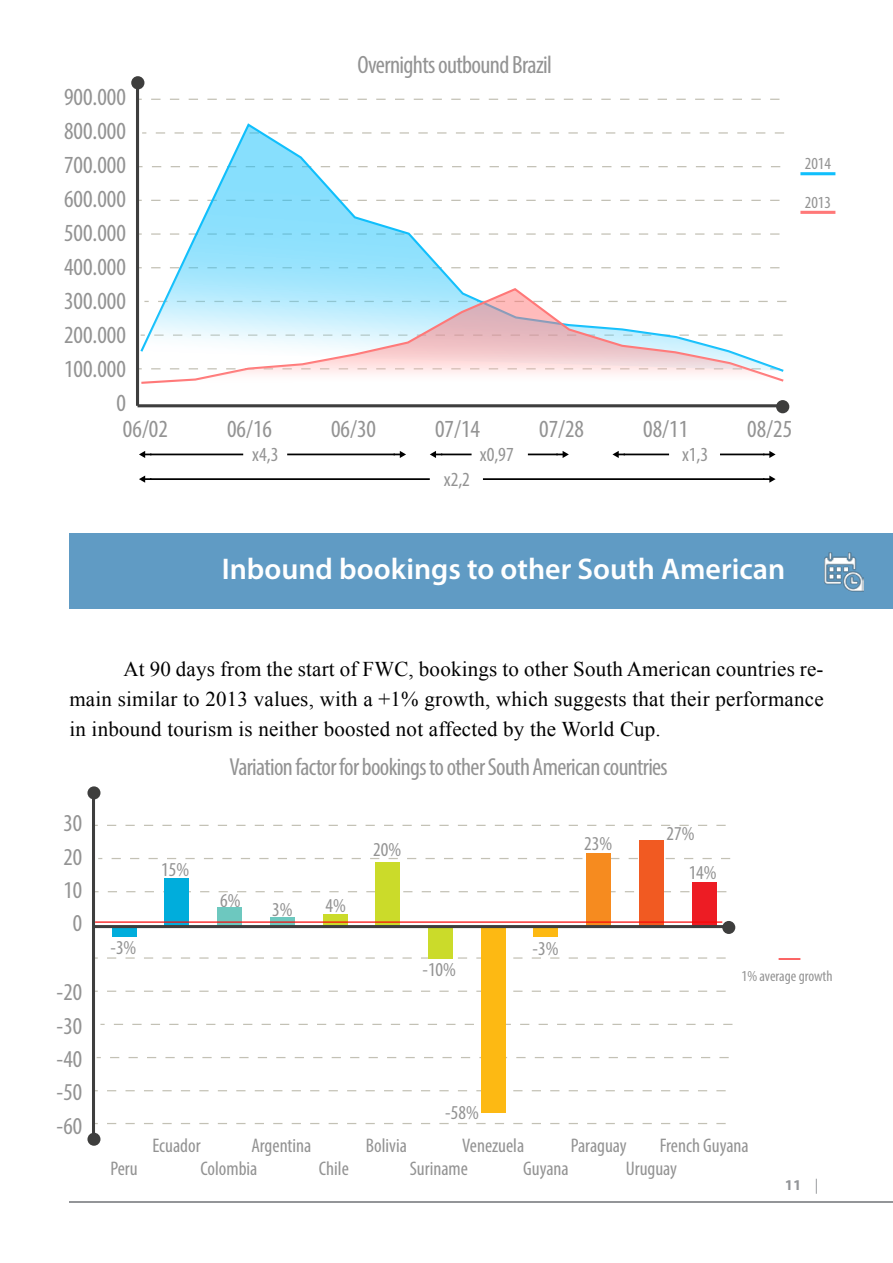
<style>
.page{position:relative;width:893px;height:1263px;background:#fff}
.page>*{position:absolute;margin:0;border:0;box-sizing:border-box;transform-origin:0 0}
.t1{font:600 30px "Myriad Pro";color:#fff}
.t2{font:condensed 25.05px "Myriad Pro";letter-spacing:-.025em;color:#939393}
.t3{font:condensed 24.75px/33.9px "Myriad Pro";color:#939393;text-align:right}
.t4{font:condensed 24.75px "Myriad Pro";letter-spacing:-.025em;color:#939393}
.t5{font:condensed 24.3px/33.5px "Myriad Pro";color:#939393;text-align:center}
.t6{font:21px/30px "Times New Roman";letter-spacing:.01em;color:#000;text-align:justify}
.t7{font:condensed 20.1px "Myriad Pro";color:#939393}
.t8{font:condensed 19.8px/38.5px "Myriad Pro";color:#939393}
.t9{font:condensed 16.95px "Myriad Pro";color:#939393}
.t10{font:condensed 15.15px "Myriad Pro";color:#939393}
.t11{font:700 15px "Myriad Pro";color:#939598}
.s1{font-weight:400}
</style>
<div class="page">
<hr style="left:69px;top:1201px;width:824px;height:2px;background:#939598">
<div style="left:69px;top:534px;width:824px;height:75px;background:#609bc4"></div>
<img style="left:824px;top:552px;width:40px;height:39px">
<svg style="left:95px;top:1090px;width:631px;height:1px"></svg>
<svg style="left:97px;top:1057px;width:632px;height:1px"></svg>
<svg style="left:100px;top:1024px;width:632px;height:1px"></svg>
<svg style="left:95px;top:990px;width:631px;height:2px"></svg>
<svg style="left:95px;top:957px;width:631px;height:2px"></svg>
<svg style="left:95px;top:1123px;width:631px;height:1px"></svg>
<svg style="left:95px;top:891px;width:631px;height:1px"></svg>
<svg style="left:98px;top:858px;width:632px;height:1px"></svg>
<svg style="left:95px;top:825px;width:631px;height:1px"></svg>
<div style="left:87px;top:786px;width:13px;height:13px;background:#3e3e3d;border-radius:50%"></div>
<div style="left:87px;top:1133px;width:13px;height:13px;background:#3e3e3d;border-radius:50%"></div>
<div style="left:722px;top:921px;width:13px;height:13px;background:#3e3e3d;border-radius:50%"></div>
<div style="left:692px;top:882px;width:25px;height:45px;background:#ed1c24"></div>
<div style="left:639px;top:840px;width:25px;height:87px;background:#f15a22"></div>
<div style="left:586px;top:853px;width:25px;height:74px;background:#f68b1f"></div>
<div style="left:534px;top:927px;width:24px;height:9px;background:#fdb913"></div>
<div style="left:481px;top:927px;width:25px;height:186px;background:#fdb913"></div>
<div style="left:428px;top:927px;width:25px;height:32px;background:#cbdb2a"></div>
<div style="left:375px;top:863px;width:25px;height:64px;background:#cbdb2a"></div>
<div style="left:323px;top:914px;width:24px;height:13px;background:#cbdb2a"></div>
<div style="left:270px;top:917px;width:25px;height:10px;background:#6dc8bf"></div>
<div style="left:217px;top:908px;width:25px;height:19px;background:#6dc8bf"></div>
<div style="left:164px;top:879px;width:25px;height:48px;background:#00addc"></div>
<div style="left:112px;top:927px;width:24px;height:9px;background:#00addc"></div>
<hr style="left:94px;top:925px;width:634px;height:3px;background:#3e3e3e">
<hr style="left:92px;top:793px;width:3px;height:346px;background:#3e3e3e">
<hr style="left:95px;top:921px;width:627px;height:2px;background:#f90606">
<svg style="left:779px;top:958px;width:21px;height:1px"></svg>
<svg style="left:139px;top:99px;width:640px;height:1px"></svg>
<hr style="left:138px;top:404px;width:644px;height:3px;background:#3e3e3e">
<hr style="left:136px;top:83px;width:3px;height:323px;background:#3e3e3e">
<div style="left:131px;top:76px;width:13px;height:13px;background:#3e3e3d;border-radius:50%"></div>
<div style="left:776px;top:400px;width:13px;height:13px;background:#3e3e3d;border-radius:50%"></div>
<hr style="left:800px;top:172px;width:35px;height:3px;background:#10bffc">
<hr style="left:800px;top:211px;width:35px;height:3px;background:#ff7878">
<svg style="left:394px;top:451px;width:12px;height:7px"></svg>
<svg style="left:139px;top:451px;width:12px;height:7px"></svg>
<svg style="left:139px;top:475px;width:11px;height:8px"></svg>
<svg style="left:556px;top:451px;width:13px;height:7px"></svg>
<svg style="left:430px;top:451px;width:12px;height:7px"></svg>
<svg style="left:763px;top:451px;width:13px;height:7px"></svg>
<svg style="left:764px;top:475px;width:12px;height:8px"></svg>
<svg style="left:612px;top:451px;width:13px;height:7px"></svg>
<hr style="left:287px;top:454px;width:108px;height:1px;background:#000">
<hr style="left:150px;top:454px;width:93px;height:1px;background:#000">
<hr style="left:150px;top:478px;width:280px;height:2px;background:#000">
<hr style="left:528px;top:454px;width:30px;height:1px;background:#000">
<hr style="left:441px;top:454px;width:31px;height:1px;background:#000">
<hr style="left:720px;top:454px;width:44px;height:1px;background:#000">
<hr style="left:483px;top:478px;width:281px;height:2px;background:#000">
<hr style="left:624px;top:454px;width:45px;height:1px;background:#000">
<svg style="left:141px;top:125px;width:642px;height:162px"></svg>
<svg style="left:139px;top:287px;width:647px;height:98px"></svg>
<svg style="left:141px;top:289px;width:642px;height:94px"></svg>
<p class="t3" style="left:64px;top:80px;width:63px;text-align:justify">900.000<br>800.000<br>700.000<br>600.000<br>500.000</p>
<p class="t3" style="left:64px;top:249px;width:63px">400.000</p>
<p class="t3" style="left:64px;top:283px;width:63px">300.000</p>
<p class="t3" style="left:64px;top:317px;width:63px">200.000</p>
<p class="t3" style="left:64px;top:351px;width:63px">100.000<br>0</p>
<p class="t2" style="left:357px;top:49px;width:196px">Overnights outbound Brazil</p>
<p class="t3" style="left:123px;top:411px;width:46px">06/02</p>
<p class="t3" style="left:227px;top:411px;width:46px">06/16</p>
<p class="t3" style="left:331px;top:411px;width:46px">06/30</p>
<p class="t3" style="left:435px;top:411px;width:46px">07/14</p>
<p class="t3" style="left:539px;top:411px;width:46px">07/28</p>
<p class="t3" style="left:643px;top:411px;width:46px">08/11</p>
<p class="t3" style="left:747px;top:411px;width:46px">08/25</p>
<p class="t7" style="left:252px;top:443px;width:28px">x4,3</p>
<p class="t7" style="left:444px;top:467px;width:28px">x2,2</p>
<p class="t7" style="left:480px;top:443px;width:35px">x0,97</p>
<p class="t7" style="left:682px;top:443px;width:28px">x1,3</p>
<p class="t9" style="left:805px;top:153px;width:28px">2014</p>
<p class="t9" style="left:805px;top:192px;width:28px">2013</p>
<h1 class="t1" style="left:222px;top:550px;width:565px">Inbound bookings to other South American</h1>
<p class="t6" style="left:69px;top:653px;width:756px;text-indent:54px">At 90 days from the start of FWC, bookings to other South American countries re&shy;main similar to 2013 values, with a +1% growth, which suggests that their performance in inbound tourism is neither boosted not affected by the World Cup.</p>
<p class="t4" style="left:230px;top:752px;width:440px">Variation factor for bookings to other South American countries</p>
<p class="t5" style="left:63px;top:806px;width:20px">30</p>
<p class="t5" style="left:63px;top:839px;width:20px">20</p>
<p class="t5" style="left:63px;top:873px;width:20px">10<br>0</p>
<p class="t5" style="left:57px;top:975px;width:27px;text-align:justify">-20 -30 -40 -50</p>
<p class="t5" style="left:57px;top:1109px;width:27px">-60</p>
<p class="t8" style="left:110px;top:928px;width:27px">-3%</p>
<p class="t8" style="left:161px;top:850px;width:29px">15%</p>
<p class="t8" style="left:220px;top:881px;width:22px">6%</p>
<p class="t8" style="left:272px;top:889px;width:22px">3%</p>
<p class="t8" style="left:326px;top:886px;width:22px">4%</p>
<p class="t8" style="left:373px;top:830px;width:29px">20%</p>
<p class="t8" style="left:422px;top:950px;width:35px">-10%</p>
<p class="t8" style="left:533px;top:928px;width:27px">-3%</p>
<p class="t8" style="left:584px;top:824px;width:29px">23%</p>
<p class="t8" style="left:689px;top:814px;width:29px;text-indent:-22px">27%<br>14%</p>
<p class="t10" style="left:741px;top:967px;width:93px">1% average growth</p>
<p class="t8" style="left:110px;top:1148px;width:29px">Peru</p>
<p class="t8" style="left:445px;top:1093px;width:35px">-58%</p>
<p class="t8" style="left:152px;top:1126px;width:50px">Ecuador</p>
<p class="t8" style="left:251px;top:1126px;width:61px">Argentina</p>
<p class="t8" style="left:366px;top:1126px;width:43px">Bolivia</p>
<p class="t8" style="left:462px;top:1126px;width:63px">Venezuela</p>
<p class="t8" style="left:571px;top:1126px;width:58px">Paraguay</p>
<p class="t8" style="left:660px;top:1126px;width:90px">French Guyana</p>
<p class="t8" style="left:201px;top:1148px;width:58px">Colombia</p>
<p class="t8" style="left:319px;top:1148px;width:31px">Chile</p>
<p class="t8" style="left:410px;top:1148px;width:60px">Suriname</p>
<p class="t8" style="left:523px;top:1148px;width:47px">Guyana</p>
<p class="t8" style="left:626px;top:1148px;width:53px">Uruguay</p>
<p class="t11" style="left:785px;top:1175px;width:35px">11 <span class="s1">|</span></p>
</div>
